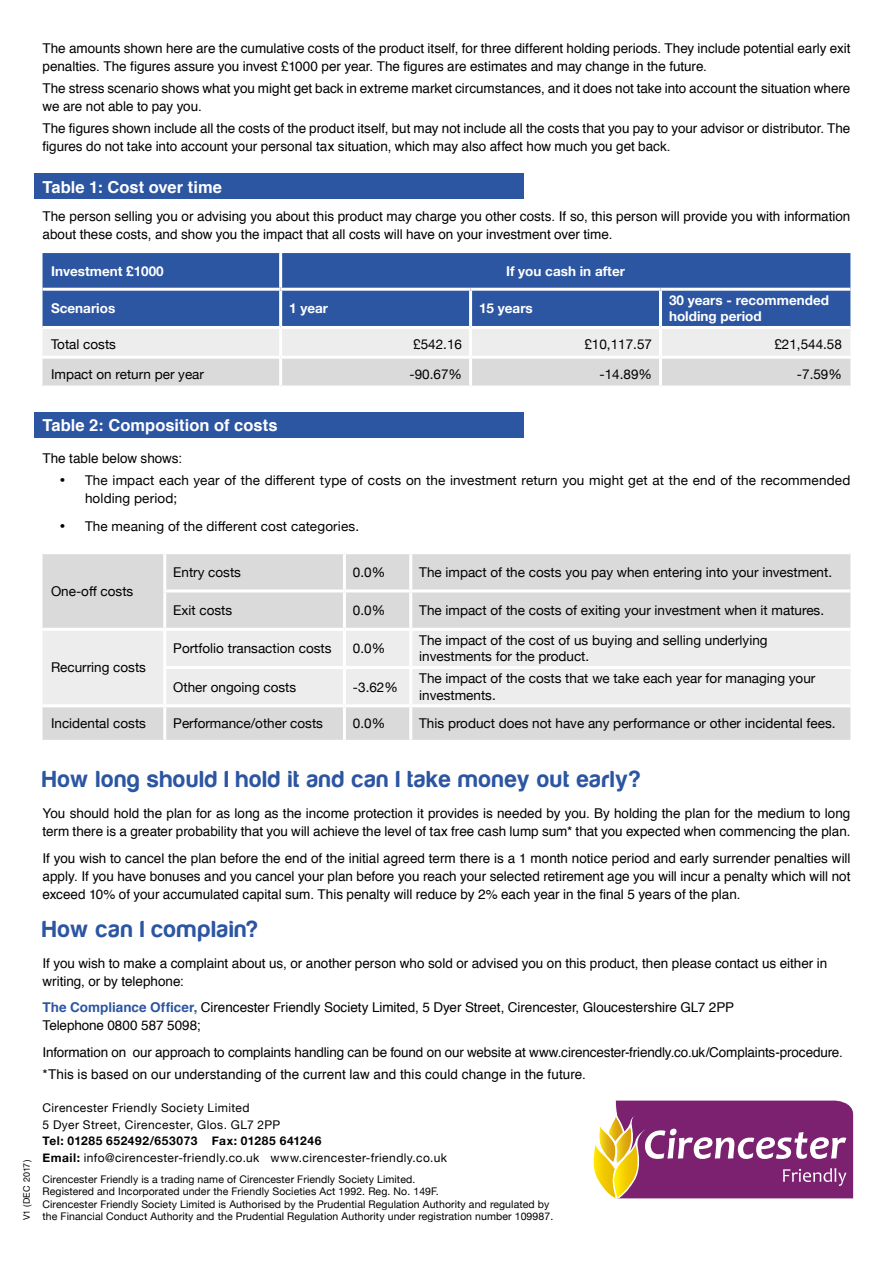
<style>
.page{position:relative;width:893px;height:1263px;background:#fff}
.page>*{position:absolute;margin:0;border:0;box-sizing:border-box;transform-origin:0 0}
.t1{font:24px "Harabara";letter-spacing:.06em;color:#2c55a2}
.t2{font:700 16.5px "Helvetica";letter-spacing:.005em;color:#fff}
.t3{font:13.5px/18px "Helvetica";color:#000}
.t4{font:13.5px/16.2px "Helvetica Neue";color:#000}
.t5{font:700 13.5px/16.2px "Helvetica Neue";color:#fff}
.t6{font:12px/16.5px "Helvetica Neue";letter-spacing:.035em;color:#000}
.t7{font:10.5px/12.6px "Helvetica Neue";letter-spacing:.01em;color:#000}
.t8{font:9px "Helvetica Neue";letter-spacing:.015em;color:#000}
.s1{font-weight:700;color:#2c55a2}
.s2{font-weight:700}
</style>
<div class="page">
<div style="left:43px;top:253px;width:807px;height:73px;background:#2c55a2"></div>
<svg style="left:43px;top:329px;width:807px;height:56px;background:#e3e3e3"></svg>
<hr style="left:279px;top:253px;width:3px;height:35px;background:#fff">
<hr style="left:43px;top:288px;width:238px;height:3px;background:#fff">
<hr style="left:281px;top:288px;width:190px;height:3px;background:#fff">
<hr style="left:279px;top:291px;width:3px;height:35px;background:#fff">
<hr style="left:471px;top:288px;width:189px;height:3px;background:#fff">
<hr style="left:469px;top:291px;width:3px;height:35px;background:#fff">
<hr style="left:660px;top:288px;width:190px;height:3px;background:#fff">
<hr style="left:659px;top:291px;width:3px;height:35px;background:#fff">
<hr style="left:279px;top:329px;width:3px;height:27px;background:#fff">
<hr style="left:469px;top:329px;width:3px;height:27px;background:#fff">
<hr style="left:659px;top:329px;width:3px;height:27px;background:#fff">
<hr style="left:43px;top:356px;width:238px;height:3px;background:#fff">
<hr style="left:281px;top:356px;width:190px;height:3px;background:#fff">
<hr style="left:279px;top:359px;width:3px;height:26px;background:#fff">
<hr style="left:471px;top:356px;width:189px;height:3px;background:#fff">
<hr style="left:469px;top:359px;width:3px;height:26px;background:#fff">
<hr style="left:660px;top:356px;width:190px;height:3px;background:#fff">
<hr style="left:659px;top:359px;width:3px;height:26px;background:#fff">
<div style="left:43px;top:554px;width:807px;height:186px;background:#dadada"></div>
<div style="left:43px;top:631px;width:807px;height:73px;background:#ededed"></div>
<hr style="left:163px;top:554px;width:3px;height:35px;background:#fff">
<hr style="left:343px;top:554px;width:3px;height:35px;background:#fff">
<hr style="left:409px;top:554px;width:3px;height:35px;background:#fff">
<hr style="left:163px;top:589px;width:181px;height:3px;background:#fff">
<hr style="left:163px;top:592px;width:3px;height:36px;background:#fff">
<hr style="left:344px;top:589px;width:67px;height:3px;background:#fff">
<hr style="left:343px;top:592px;width:3px;height:36px;background:#fff">
<hr style="left:411px;top:589px;width:439px;height:3px;background:#fff">
<hr style="left:409px;top:592px;width:3px;height:36px;background:#fff">
<hr style="left:43px;top:628px;width:122px;height:3px;background:#fff">
<hr style="left:165px;top:628px;width:179px;height:3px;background:#fff">
<hr style="left:163px;top:631px;width:3px;height:35px;background:#fff">
<hr style="left:344px;top:628px;width:67px;height:3px;background:#fff">
<hr style="left:343px;top:631px;width:3px;height:35px;background:#fff">
<hr style="left:411px;top:628px;width:439px;height:3px;background:#fff">
<hr style="left:409px;top:631px;width:3px;height:35px;background:#fff">
<hr style="left:163px;top:666px;width:181px;height:3px;background:#fff">
<hr style="left:163px;top:669px;width:3px;height:35px;background:#fff">
<hr style="left:344px;top:666px;width:67px;height:3px;background:#fff">
<hr style="left:343px;top:669px;width:3px;height:35px;background:#fff">
<hr style="left:411px;top:666px;width:439px;height:3px;background:#fff">
<hr style="left:409px;top:669px;width:3px;height:35px;background:#fff">
<hr style="left:43px;top:704px;width:122px;height:3px;background:#fff">
<hr style="left:165px;top:704px;width:179px;height:3px;background:#fff">
<hr style="left:163px;top:707px;width:3px;height:33px;background:#fff">
<hr style="left:344px;top:704px;width:67px;height:3px;background:#fff">
<hr style="left:343px;top:707px;width:3px;height:33px;background:#fff">
<hr style="left:411px;top:704px;width:439px;height:3px;background:#fff">
<hr style="left:409px;top:707px;width:3px;height:33px;background:#fff">
<div style="left:34px;top:174px;width:489px;height:25px;background:#2c55a2"></div>
<div style="left:34px;top:412px;width:489px;height:25px;background:#2c55a2"></div>
<svg style="left:592px;top:1100px;width:261px;height:98px;background:#9a5480"></svg>
<p class="t3" style="left:43px;top:39px;width:809px">The amounts shown here are the cumulative costs of the product itself, for three different holding periods. They include potential early exit penalties. The figures assure you invest £1000 per year. The figures are estimates and may change in the future.</p>
<p class="t3" style="left:43px;top:80px;width:809px">The stress scenario shows what you might get back in extreme market circumstances, and it does not take into account the situation where we are not able to pay you.</p>
<p class="t3" style="left:43px;top:120px;width:809px">The figures shown include all the costs of the product itself, but may not include all the costs that you pay to your advisor or distributor. The figures do not take into account your personal tax situation, which may also affect how much you get back.</p>
<p class="t2" style="left:43px;top:173px;width:181px">Table 1: Cost over time</p>
<p class="t3" style="left:43px;top:208px;width:809px">The person selling you or advising you about this product may charge you other costs. If so, this person will provide you with information about these costs, and show you the impact that all costs will have on your investment over time.</p>
<p class="t5" style="left:51px;top:263px;width:114px">Investment £1000</p>
<p class="t5" style="left:506px;top:263px;width:120px">If you cash in after</p>
<p class="t5" style="left:51px;top:301px;width:66px">Scenarios</p>
<p class="t5" style="left:289px;top:301px;width:41px">1 year</p>
<p class="t5" style="left:479px;top:301px;width:55px">15 years</p>
<p class="t5" style="left:669px;top:292px;width:161px">30 years - recommended holding period</p>
<p class="t4" style="left:51px;top:337px;width:67px">Total costs</p>
<p class="t4" style="left:413px;top:337px;width:50px">£542.16</p>
<p class="t4" style="left:584px;top:337px;width:69px">£10,117.57</p>
<p class="t4" style="left:774px;top:337px;width:69px">£21,544.58</p>
<p class="t4" style="left:51px;top:366px;width:155px">Impact on return per year</p>
<p class="t4" style="left:410px;top:366px;width:54px">-90.67%</p>
<p class="t4" style="left:599px;top:366px;width:54px">-14.89%</p>
<p class="t4" style="left:797px;top:366px;width:47px">-7.59%</p>
<p class="t2" style="left:43px;top:412px;width:237px">Table 2: Composition of costs</p>
<p class="t3" style="left:42px;top:450px;width:141px">The table below shows:</p>
<p class="t4" style="left:85px;top:472px;width:767px;line-height:18px;text-indent:-26px">• The impact each year of the different type of costs on the investment return you might get at the end of the recommended holding period;</p>
<p class="t4" style="left:60px;top:518px;width:301px">• The meaning of the different cost categories.</p>
<p class="t4" style="left:51px;top:584px;width:84px">One-off costs</p>
<p class="t4" style="left:51px;top:660px;width:96px">Recurring costs</p>
<p class="t4" style="left:173px;top:564px;width:69px">Entry costs</p>
<p class="t4" style="left:353px;top:564px;width:34px">0.0%</p>
<p class="t4" style="left:419px;top:564px;width:414px">The impact of the costs you pay when entering into your investment.</p>
<p class="t4" style="left:173px;top:603px;width:60px">Exit costs</p>
<p class="t4" style="left:353px;top:603px;width:34px">0.0%</p>
<p class="t4" style="left:419px;top:603px;width:406px">The impact of the costs of exiting your investment when it matures.</p>
<p class="t4" style="left:173px;top:641px;width:160px">Portfolio transaction costs</p>
<p class="t4" style="left:353px;top:641px;width:34px">0.0%</p>
<p class="t4" style="left:419px;top:633px;width:350px">The impact of the cost of us buying and selling underlying investments for the product.</p>
<p class="t4" style="left:173px;top:679px;width:125px">Other ongoing costs</p>
<p class="t4" style="left:353px;top:679px;width:47px">-3.62%</p>
<p class="t4" style="left:419px;top:671px;width:398px">The impact of the costs that we take each year for managing your investments.</p>
<p class="t4" style="left:51px;top:715px;width:97px">Incidental costs</p>
<p class="t4" style="left:173px;top:715px;width:151px">Performance/other costs</p>
<p class="t4" style="left:353px;top:715px;width:34px">0.0%</p>
<p class="t4" style="left:419px;top:715px;width:418px">This product does not have any performance or other incidental fees.</p>
<p class="t8" style="left:20px;top:1220px;width:62px;rotate:-90deg">V1 (DEC 2017)</p>
<h1 class="t1" style="left:43px;top:767px;width:599px">How long should I hold it and can I take money out early?</h1>
<p class="t3" style="left:43px;top:805px;width:809px">You should hold the plan for as long as the income protection it provides is needed by you. By holding the plan for the medium to long term there is a greater probability that you will achieve the level of tax free cash lump sum* that you expected when commencing the plan.</p>
<p class="t3" style="left:43px;top:849px;width:809px;text-align:justify">If you wish to cancel the plan before the end of the initial agreed term there is a 1 month notice period and early surrender penalties will apply. If you have bonuses and you cancel your plan before you reach your selected retirement age you will incur a penalty which will not exceed 10% of your accumulated capital sum. This penalty will reduce by 2% each year in the final 5 years of the plan.</p>
<h1 class="t1" style="left:43px;top:917px;width:217px">How can I complain?</h1>
<p class="t3" style="left:43px;top:954px;width:786px">If you wish to make a complaint about us, or another person who sold or advised you on this product, then please contact us either in writing, or by telephone:</p>
<p class="t3" style="left:43px;top:999px;width:693px"><span class="s1">The Compliance Officer,</span> Cirencester Friendly Society Limited, 5 Dyer Street, Cirencester, Gloucestershire GL7 2PP<br>Telephone 0800 587 5098;</p>
<p class="t3" style="left:43px;top:1041px;width:802px;line-height:22.2px">Information on our approach to complaints handling can be found on our website at www.cirencester-friendly.co.uk/Complaints-procedure. *This is based on our understanding of the current law and this could change in the future.</p>
<p class="t6" style="left:43px;top:1100px;width:239px">Cirencester Friendly Society Limited<br>5 Dyer Street, Cirencester, Glos. GL7 2PP</p>
<p class="t6" style="left:43px;top:1133px;width:406px"><span class="s2">Tel: 01285 652492/653073 Fax: 01285 641246<br>Email:</span> info@cirencester-friendly.co.uk www.cirencester-friendly.co.uk</p>
<p class="t7" style="left:43px;top:1173px;width:508px">Cirencester Friendly is a trading name of Cirencester Friendly Society Limited.<br>Registered and Incorporated under the Friendly Societies Act 1992. Reg. No. 149F.<br>Cirencester Friendly Society Limited is Authorised by the Prudential Regulation Authority and regulated by</p>
<p class="t7" style="left:43px;top:1211px;width:512px">the Financial Conduct Authority and the Prudential Regulation Authority under registration number 109987.</p>
</div>
